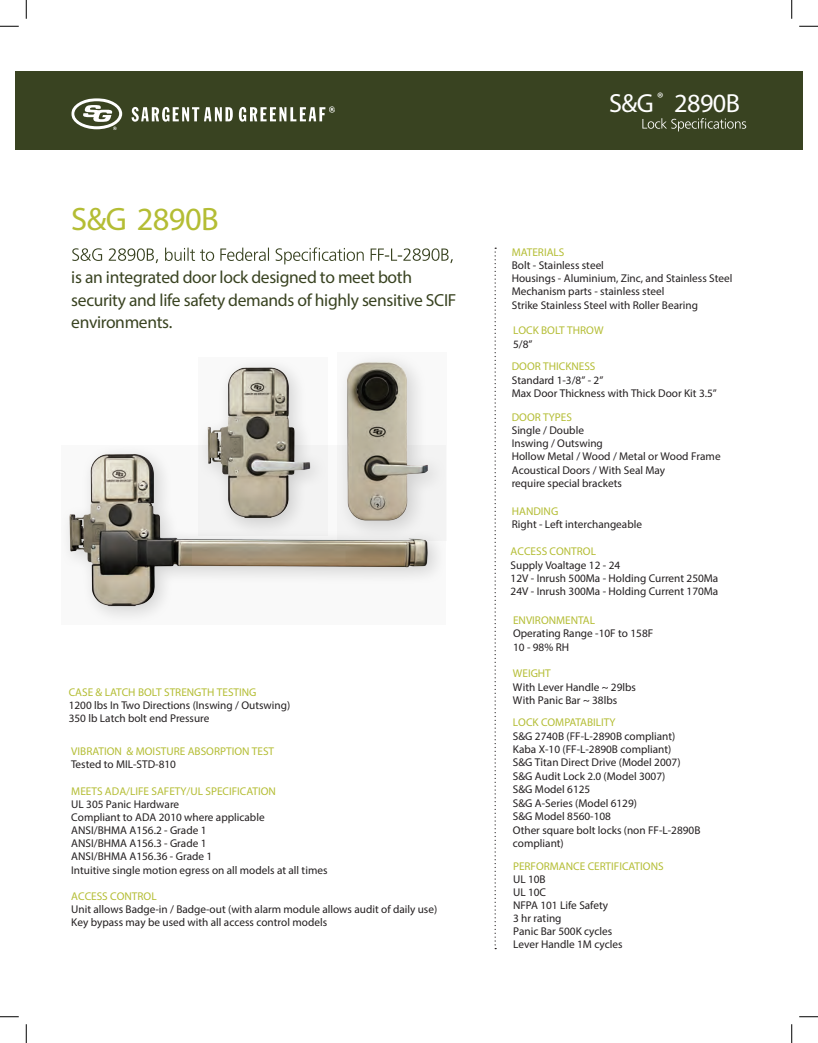
<style>
.page{position:relative;width:818px;height:1043px;background:#fff}
.page>*{position:absolute;margin:0;border:0;box-sizing:border-box;transform-origin:0 0}
.t1{font:32.5px "Myriad Pro";letter-spacing:-.02em;color:#b4bd34}
.t2{font:26.25px "Myriad Pro";letter-spacing:-.02em;color:#fff}
.t3{font:17.5px/22.5px "Myriad Pro";letter-spacing:-.02em;color:#394321}
.t4{font:11.25px/13.1px "Myriad Pro";color:#231f20}
.t5{font:11.25px "Myriad Pro";color:#b4bd34}
</style>
<div class="page">
<div style="left:15px;top:71px;width:787px;height:79px;background:#394321"></div>
<svg style="left:72px;top:247px;width:381px;height:17px"></svg>
<svg style="left:132px;top:107px;width:101px;height:15px"></svg>
<svg style="left:239px;top:106px;width:96px;height:16px"></svg>
<svg style="left:71px;top:98px;width:51px;height:32px"></svg>
<svg style="left:494px;top:248px;width:2px;height:701px"></svg>
<img style="left:66px;top:450px;width:374px;height:169px">
<img style="left:175px;top:363px;width:177px;height:211px">
<img style="left:295px;top:357px;width:151px;height:204px">
<svg style="left:642px;top:118px;width:104px;height:13px"></svg>
<svg style="left:0;top:25px;width:19px;height:2px"></svg>
<svg style="left:799px;top:25px;width:19px;height:2px"></svg>
<svg style="left:0;top:1016px;width:19px;height:1px"></svg>
<svg style="left:799px;top:1016px;width:19px;height:1px"></svg>
<svg style="left:25px;top:0;width:2px;height:19px"></svg>
<svg style="left:25px;top:1024px;width:2px;height:18px"></svg>
<svg style="left:791px;top:0;width:1px;height:19px"></svg>
<svg style="left:791px;top:1024px;width:1px;height:18px"></svg>
<h1 class="t1" style="left:71px;top:199px;width:149px">S&amp;G 2890B</h1>
<h3 class="t3" style="left:71px;top:266px;width:386px">is an integrated door lock designed to meet both security and life safety demands of highly sensitive SCIF environments.</h3>
<p class="t5" style="left:69px;top:685px;width:189px">CASE &amp; LATCH BOLT STRENGTH TESTING</p>
<p class="t4" style="left:69px;top:698px;width:223px">1200 lbs In Two Directions (Inswing / Outswing)<br>350 lb Latch bolt end Pressure</p>
<p class="t5" style="left:71px;top:744px;width:204px">VIBRATION &amp; MOISTURE ABSORPTION TEST</p>
<p class="t4" style="left:71px;top:758px;width:106px">Tested to MIL-STD-810</p>
<p class="t5" style="left:71px;top:784px;width:206px">MEETS ADA/LIFE SAFETY/UL SPECIFICATION</p>
<p class="t4" style="left:71px;top:797px;width:258px">UL 305 Panic Hardware<br>Compliant to ADA 2010 where applicable<br>ANSI/BHMA A156.2 - Grade 1<br>ANSI/BHMA A156.3 - Grade 1<br>ANSI/BHMA A156.36 - Grade 1<br>Intuitive single motion egress on all models at all times</p>
<p class="t5" style="left:71px;top:889px;width:87px">ACCESS CONTROL</p>
<p class="t4" style="left:71px;top:902px;width:367px;line-height:13.5px">Unit allows Badge-in / Badge-out (with alarm module allows audit of daily use)<br>Key bypass may be used with all access control models</p>
<h2 class="t2" style="left:609px;top:87px;width:133px">S&amp;G <sup>®</sup> 2890B</h2>
<p class="t5" style="left:511px;top:245px;width:54px">MATERIALS</p>
<p class="t4" style="left:511px;top:259px;width:222px">Bolt - Stainless steel<br>Housings - Aluminium, Zinc, and Stainless Steel Mechanism parts - stainless steel<br>Strike Stainless Steel with Roller Bearing</p>
<p class="t5" style="left:513px;top:324px;width:92px">LOCK BOLT THROW</p>
<p class="t4" style="left:513px;top:337px;width:21px">5/8”</p>
<p class="t5" style="left:511px;top:359px;width:85px">DOOR THICKNESS</p>
<p class="t4" style="left:511px;top:373px;width:206px">Standard 1-3/8” - 2”<br>Max Door Thickness with Thick Door Kit 3.5”</p>
<p class="t5" style="left:511px;top:410px;width:62px">DOOR TYPES</p>
<p class="t4" style="left:511px;top:423px;width:210px">Single / Double<br>Inswing / Outswing<br>Hollow Metal / Wood / Metal or Wood Frame<br>Acoustical Doors / With Seal May<br>require special brackets</p>
<p class="t5" style="left:511px;top:504px;width:48px">HANDING</p>
<p class="t4" style="left:511px;top:517px;width:132px">Right - Left interchangeable</p>
<p class="t5" style="left:510px;top:545px;width:87px">ACCESS CONTROL</p>
<p class="t4" style="left:510px;top:558px;width:209px">Supply Voaltage 12 - 24<br>12V - Inrush 500Ma - Holding Current 250Ma<br>24V - Inrush 300Ma - Holding Current 170Ma</p>
<p class="t5" style="left:513px;top:613px;width:83px">ENVIRONMENTAL</p>
<p class="t4" style="left:513px;top:627px;width:142px">Operating Range -10F to 158F<br>10 - 98% RH</p>
<p class="t5" style="left:513px;top:666px;width:39px">WEIGHT</p>
<p class="t4" style="left:513px;top:680px;width:124px">With Lever Handle ~ 29lbs<br>With Panic Bar ~ 38lbs</p>
<p class="t5" style="left:513px;top:715px;width:104px">LOCK COMPATABILITY</p>
<p class="t4" style="left:513px;top:729px;width:189px;line-height:13.5px">S&amp;G 2740B (FF-L-2890B compliant)<br>Kaba X-10 (FF-L-2890B compliant)<br>S&amp;G Titan Direct Drive (Model 2007)<br>S&amp;G Audit Lock 2.0 (Model 3007)<br>S&amp;G Model 6125<br>S&amp;G A-Series (Model 6129)<br>S&amp;G Model 8560-108<br>Other square bolt locks (non FF-L-2890B compliant)</p>
<p class="t5" style="left:513px;top:859px;width:152px">PERFORMANCE CERTIFICATIONS</p>
<p class="t4" style="left:513px;top:872px;width:111px">UL 10B<br>UL 10C<br>NFPA 101 Life Safety<br>3 hr rating<br>Panic Bar 500K cycles<br>Lever Handle 1M cycles</p>
</div>
